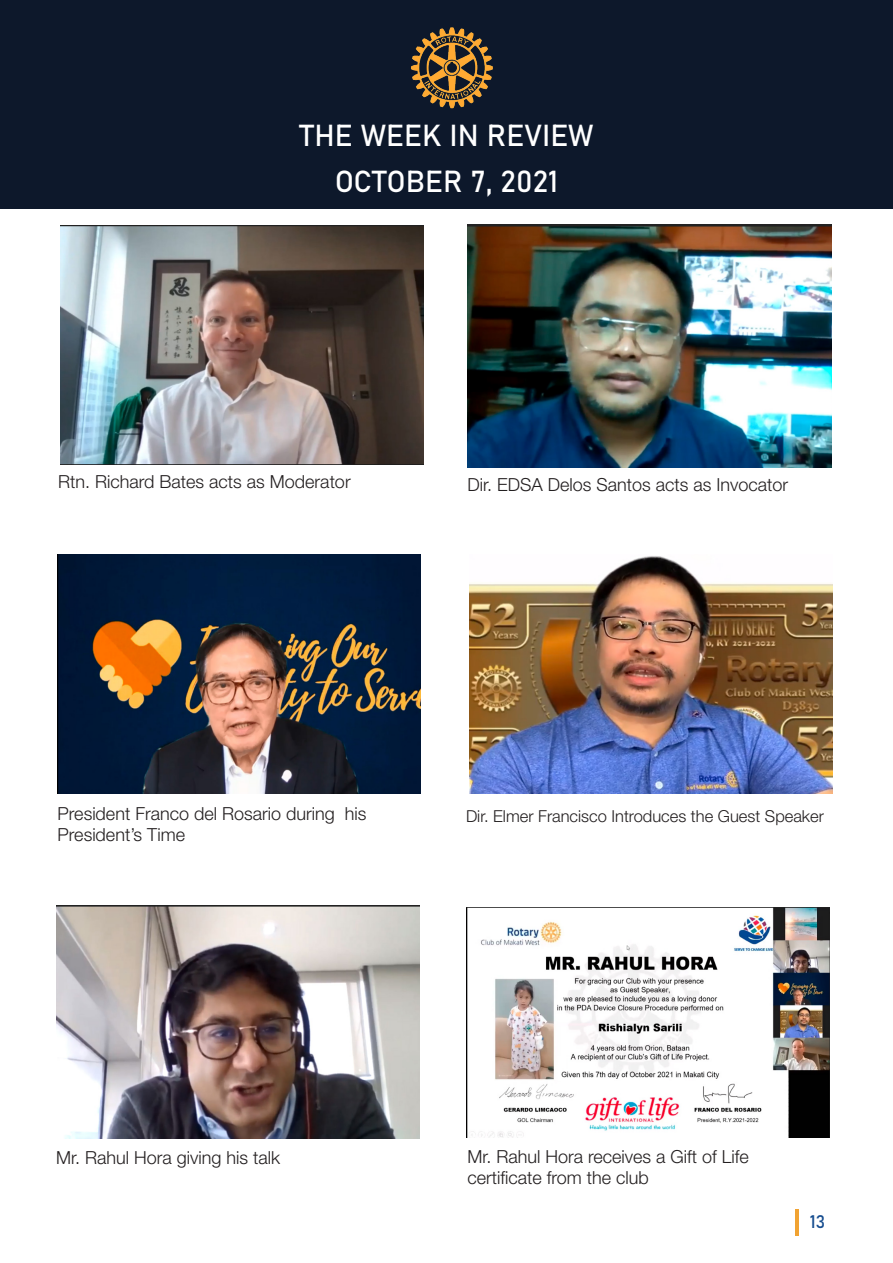
<style>
.page{position:relative;width:893px;height:1263px;background:#fff}
.page>*{position:absolute;margin:0;border:0;box-sizing:border-box;transform-origin:0 0}
.t1{font:30px "Bahnschrift";color:#fff}
.t2{font:300 18px "Helvetica Neue LT Pro";color:#231f20}
.t3{font:18px "Bahnschrift";color:#164d8f}
.t4{font:300 16.5px "Helvetica Neue LT Pro";color:#231f20}
</style>
<div class="page">
<hr style="left:795px;top:1209px;width:3px;height:26px;background:#f1a332">
<div style="left:0;top:0;width:893px;height:208px;background:#0d182b"></div>
<img style="left:411px;top:27px;width:82px;height:82px">
<img style="left:60px;top:225px;width:363px;height:240px">
<img style="left:58px;top:554px;width:363px;height:240px">
<img style="left:467px;top:225px;width:365px;height:242px">
<img style="left:469px;top:556px;width:363px;height:238px">
<img style="left:56px;top:906px;width:363px;height:233px">
<img style="left:466px;top:908px;width:363px;height:229px">
<p class="t1" style="left:299px;top:113px;width:296px">THE WEEK IN REVIEW</p>
<p class="t1" style="left:335px;top:159px;width:225px">OCTOBER 7, 2021</p>
<p class="t2" style="left:58px;top:471px;width:294px">Rtn. Richard Bates acts as Moderator</p>
<p class="t2" style="left:467px;top:474px;width:322px">Dir. EDSA Delos Santos acts as Invocator</p>
<p class="t2" style="left:58px;top:802px;width:310px">President Franco del Rosario during his</p>
<p class="t2" style="left:58px;top:823px;width:129px">President’s Time</p>
<p class="t4" style="left:466px;top:806px;width:359px">Dir. Elmer Francisco Introduces the Guest Speaker</p>
<p class="t2" style="left:56px;top:1147px;width:226px">Mr. Rahul Hora giving his talk</p>
<p class="t2" style="left:467px;top:1146px;width:283px">Mr. Rahul Hora receives a Gift of Life</p>
<p class="t2" style="left:467px;top:1167px;width:183px">certificate from the club</p>
<p class="t3" style="left:810px;top:1208px;width:17px">13</p>
</div>
